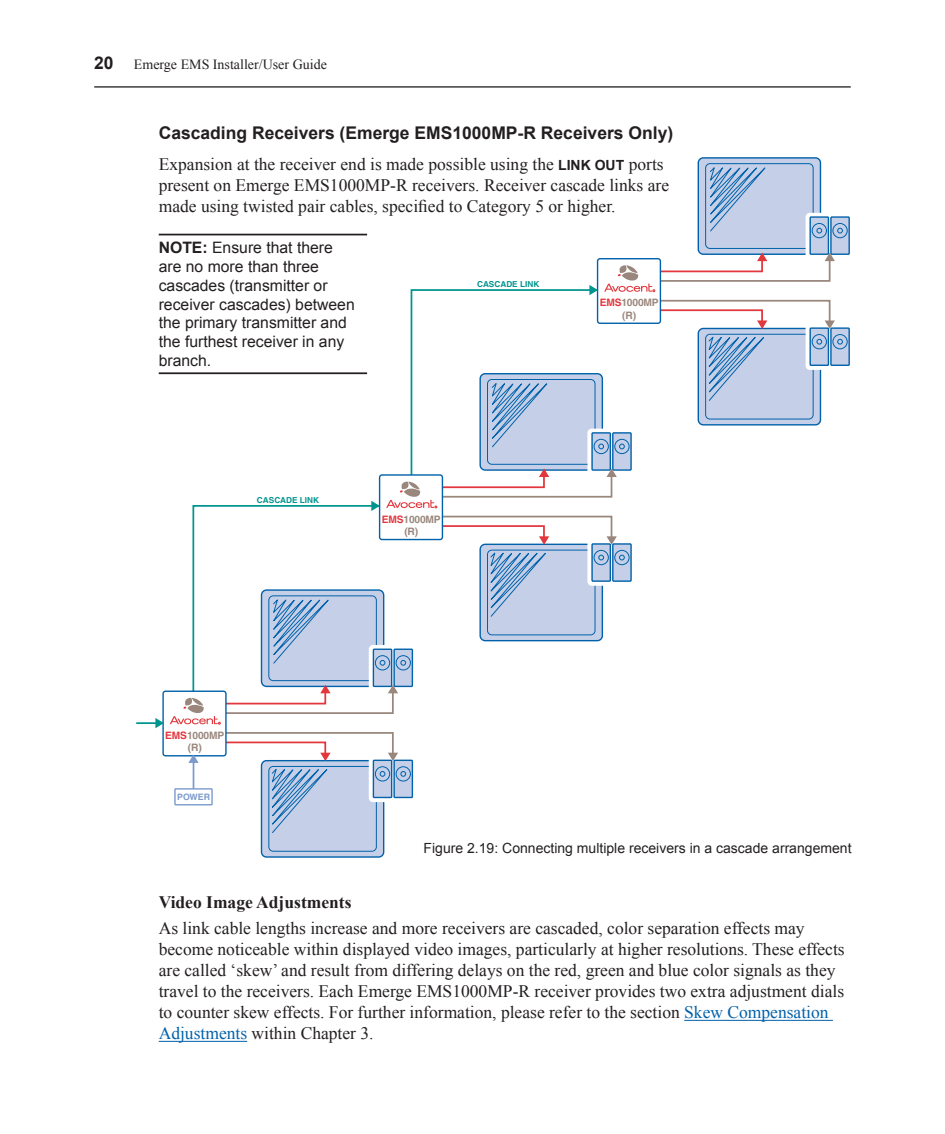
<style>
.page{position:relative;width:945px;height:1134px;background:#fff}
.page>*{position:absolute;margin:0;border:0;box-sizing:border-box;transform-origin:0 0}
.Body_text{font:17.5px/21px "Times New Roman";color:#231f20}
.Heading_4{font:700 17.5px "Arial";color:#231f20}
.Heading_5{font:700 17.5px "Times New Roman";color:#231f20}
.Body_note{font:15.75px/18.9px "Arial";color:#231f20}
.t1{font:14px "Arial";color:#231f20}
.t2{font:14px "Times New Roman";color:#231f20}
.t3{font:700 10.33px/12.2px "Helvetica";letter-spacing:-.015em;color:#99877d;text-align:center}
.t4{font:700 8.75px "Helvetica";color:#7c9bcd}
.t5{font:700 8.22px "Helvetica";color:#00958e}
.s1{font-family:"Arial";font-weight:700;font-size:17.5px}
.s2{font-family:"Arial";font-weight:700;font-size:14px}
.s3{font-weight:700}
.s4{color:#e1373d}
.s5{color:#0161aa}
</style>
<div class="page">
<hr style="left:94px;top:86px;width:757px;height:2px;background:#231f20">
<hr style="left:684px;top:1020px;width:149px;height:1px;background:#0161aa">
<hr style="left:159px;top:1041px;width:88px;height:1px;background:#0161aa">
<div style="left:394px;top:760px;width:18px;height:37px;background:#c5d0e8"></div>
<div style="left:393px;top:760px;width:20px;height:38px;border:1px solid #0161aa"></div>
<div style="left:396px;top:766px;width:15px;height:15px;border:1px solid #0161aa;border-radius:50%"></div>
<svg style="left:227px;top:732px;width:179px;height:126px"></svg>
<div style="left:613px;top:433px;width:18px;height:37px;background:#c5d0e8"></div>
<div style="left:612px;top:432px;width:20px;height:39px;border:1px solid #0161aa"></div>
<div style="left:615px;top:439px;width:14px;height:15px;border:1px solid #0161aa;border-radius:50%"></div>
<div style="left:613px;top:544px;width:18px;height:37px;background:#c5d0e8"></div>
<div style="left:612px;top:543px;width:20px;height:39px;border:1px solid #0161aa"></div>
<div style="left:615px;top:550px;width:14px;height:15px;border:1px solid #0161aa;border-radius:50%"></div>
<svg style="left:615px;top:536px;width:10px;height:46px"></svg>
<div style="left:831px;top:217px;width:18px;height:37px;background:#c5d0e8"></div>
<div style="left:830px;top:216px;width:20px;height:39px;border:1px solid #0161aa"></div>
<div style="left:833px;top:223px;width:14px;height:15px;border:1px solid #0161aa;border-radius:50%"></div>
<div style="left:831px;top:328px;width:18px;height:37px;background:#c5d0e8"></div>
<div style="left:830px;top:327px;width:20px;height:39px;border:1px solid #0161aa"></div>
<div style="left:833px;top:334px;width:14px;height:15px;border:1px solid #0161aa;border-radius:50%"></div>
<svg style="left:661px;top:299px;width:182px;height:127px"></svg>
<svg style="left:136px;top:289px;width:479px;height:435px"></svg>
<div style="left:598px;top:259px;width:62px;height:64px;background:#fff;border-radius:3px"></div>
<div style="left:597px;top:258px;width:64px;height:66px;border:1px solid #0161aa;border-radius:3px"></div>
<svg style="left:604px;top:157px;width:239px;height:135px"></svg>
<div style="left:380px;top:475px;width:62px;height:65px;background:#fff;border-radius:3px"></div>
<div style="left:379px;top:474px;width:64px;height:66px;border:1px solid #0161aa;border-radius:3px"></div>
<svg style="left:386px;top:372px;width:239px;height:136px"></svg>
<div style="left:163px;top:691px;width:63px;height:65px;background:#fff;border-radius:3px"></div>
<div style="left:162px;top:691px;width:65px;height:66px;border:1px solid #0161aa;border-radius:3px"></div>
<svg style="left:170px;top:589px;width:236px;height:135px"></svg>
<svg style="left:155px;top:718px;width:9px;height:10px"></svg>
<hr style="left:193px;top:760px;width:1px;height:38px;background:#7c9bcd">
<svg style="left:188px;top:754px;width:11px;height:9px"></svg>
<div style="left:175px;top:789px;width:37px;height:16px;background:#fff"></div>
<div style="left:174px;top:788px;width:39px;height:17px;border:1px solid #7c9bcd"></div>
<svg style="left:371px;top:501px;width:9px;height:10px"></svg>
<svg style="left:589px;top:285px;width:9px;height:10px"></svg>
<hr style="left:159px;top:234px;width:208px;height:1px;background:#231f20">
<hr style="left:159px;top:372px;width:208px;height:2px;background:#231f20">
<p class="t2" style="left:94px;top:55px;width:234px"><span class="s1">20</span> Emerge EMS Installer/User Guide</p>
<p class="Heading_4" style="left:159px;top:121px;width:516px">Cascading Receivers (Emerge EMS1000MP-R Receivers Only)</p>
<p class="Body_text" style="left:159px;top:153px;width:512px">Expansion at the receiver end is made possible using the <span class="s2">LINK OUT</span> ports present on Emerge EMS1000MP-R receivers. Receiver cascade links are made using twisted pair cables, specified to Category 5 or higher.</p>
<p class="Body_note" style="left:159px;top:238px;width:198px"><span class="s3">NOTE:</span> Ensure that there are no more than three cascades (transmitter or receiver cascades) between the primary transmitter and the furthest receiver in any branch.</p>
<p class="t5" style="left:477px;top:279px;width:64px">CASCADE LINK</p>
<p class="t5" style="left:257px;top:495px;width:64px">CASCADE LINK</p>
<p class="t3" style="left:382px;top:513px;width:61px"><span class="s4">EMS</span>1000MP (R)</p>
<p class="t3" style="left:600px;top:296px;width:61px"><span class="s4">EMS</span>1000MP (R)</p>
<p class="t3" style="left:165px;top:729px;width:61px"><span class="s4">EMS</span>1000MP (R)</p>
<p class="t4" style="left:177px;top:791px;width:34px">POWER</p>
<p class="t1" style="left:424px;top:838px;width:429px">Figure 2.19: Connecting multiple receivers in a cascade arrangement</p>
<p class="Heading_5" style="left:159px;top:891px;width:194px">Video Image Adjustments</p>
<p class="Body_text" style="left:159px;top:918px;width:688px">As link cable lengths increase and more receivers are cascaded, color separation effects may become noticeable within displayed video images, particularly at higher resolutions. These effects are called ‘skew’ and result from differing delays on the red, green and blue color signals as they travel to the receivers. Each Emerge EMS1000MP-R receiver provides two extra adjustment dials to counter skew effects. For further information, please refer to the section <span class="s5">Skew Compensation Adjustments</span> within Chapter 3.</p>
</div>
